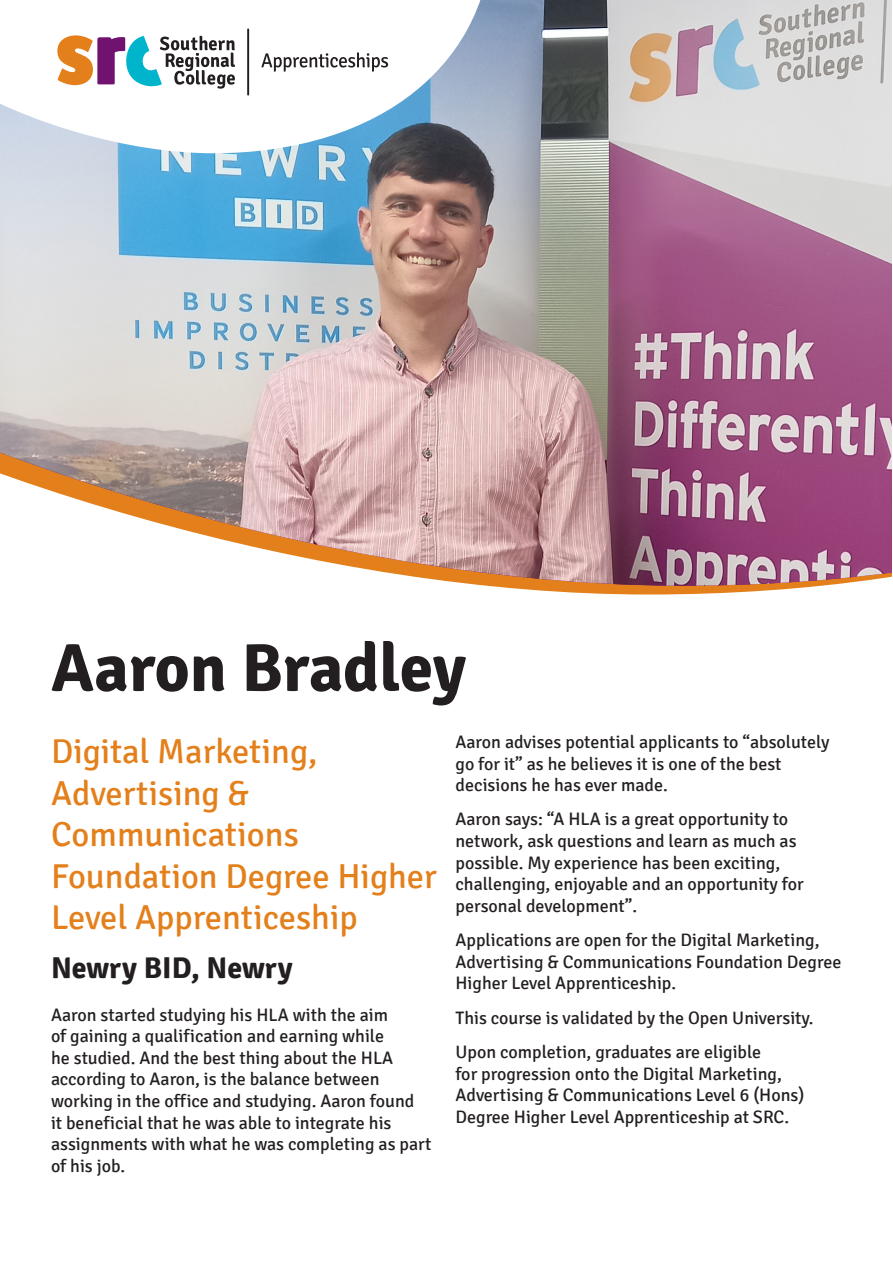
<style>
.page{position:relative;width:893px;height:1263px;background:#fff}
.page>*{position:absolute;margin:0;border:0;box-sizing:border-box;transform-origin:0 0}
.t1{font:700 67.5px "Signika";letter-spacing:-.005em;color:#231f20}
.t2{font:34.5px/41.4px "Signika";color:#e4801b}
.t3{font:700 30px "Signika";color:#231f20}
.t4{font:18px/21.6px "Signika";color:#231f20}
</style>
<div class="page">
<img style="left:0;top:0;width:892px;height:586px">
<svg style="left:0;top:0;width:493px;height:153px"></svg>
<svg style="left:261px;top:52px;width:127px;height:20px"></svg>
<hr style="left:247px;top:29px;width:2px;height:67px;background:#231f20">
<svg style="left:57px;top:35px;width:178px;height:54px"></svg>
<p class="t1" style="left:51px;top:627px;width:417px">Aaron Bradley</p>
<p class="t2" style="left:51px;top:732px;width:387px">Digital Marketing,<br>Advertising &amp;<br>Communications<br>Foundation Degree Higher<br>Level Apprenticeship</p>
<p class="t3" style="left:51px;top:950px;width:243px">Newry BID, Newry</p>
<p class="t4" style="left:51px;top:1004px;width:382px">Aaron started studying his HLA with the aim<br>of gaining a qualification and earning while<br>he studied. And the best thing about the HLA according to Aaron, is the balance between working in the office and studying. Aaron found<br>it beneficial that he was able to integrate his assignments with what he was completing as part of his job.</p>
<p class="t4" style="left:455px;top:731px;width:375px">Aaron advises potential applicants to “absolutely go for it” as he believes it is one of the best decisions he has ever made.</p>
<p class="t4" style="left:455px;top:809px;width:350px">Aaron says: “A HLA is a great opportunity to network, ask questions and learn as much as possible. My experience has been exciting, challenging, enjoyable and an opportunity for personal development”.</p>
<p class="t4" style="left:455px;top:930px;width:387px">Applications are open for the Digital Marketing,<br>Advertising &amp; Communications Foundation Degree<br>Higher Level Apprenticeship.</p>
<p class="t4" style="left:455px;top:1007px;width:360px">This course is validated by the Open University.</p>
<p class="t4" style="left:455px;top:1042px;width:350px">Upon completion, graduates are eligible<br>for progression onto the Digital Marketing, Advertising &amp; Communications Level 6 (Hons)<br>Degree Higher Level Apprenticeship at SRC.</p>
</div>
